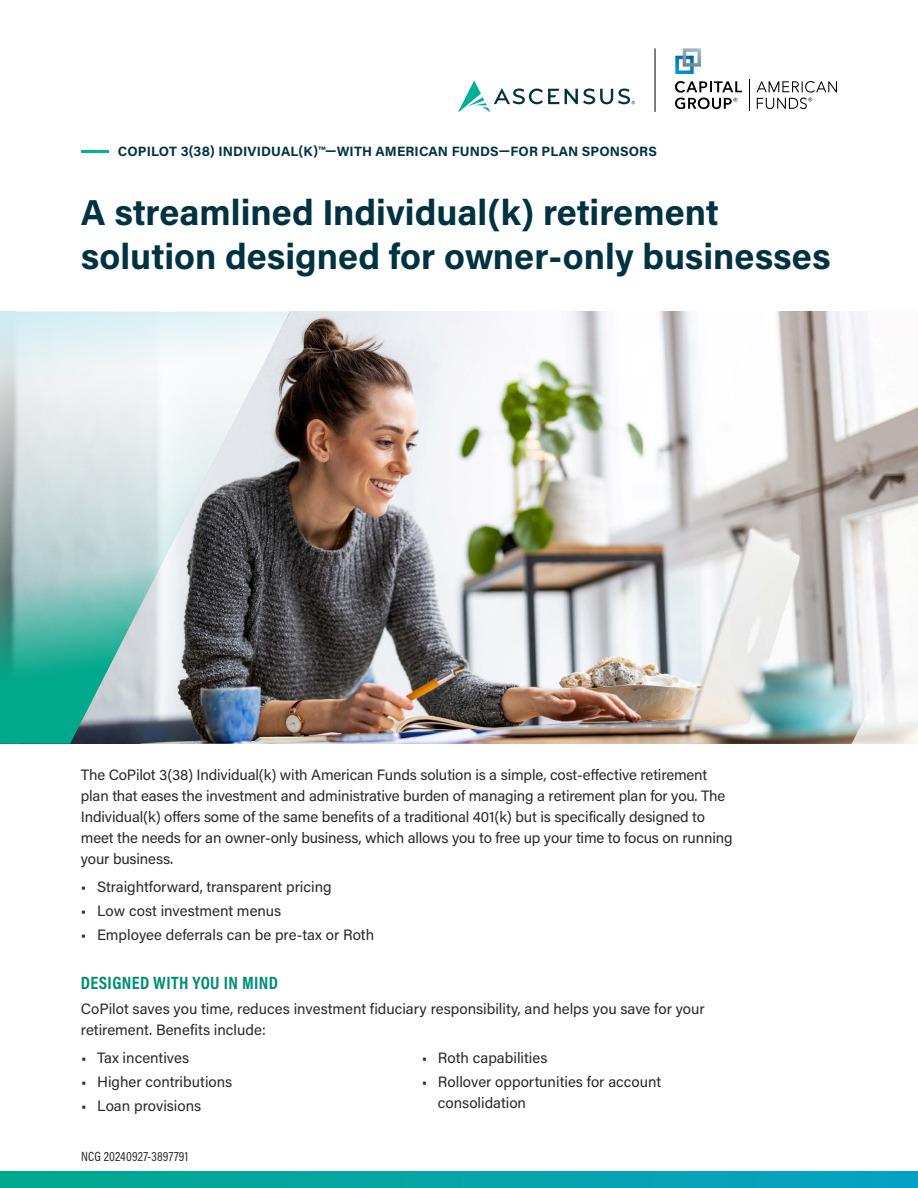
<style>
.page{position:relative;width:918px;height:1188px;background:#fff}
.page>*{position:absolute;margin:0;border:0;box-sizing:border-box;transform-origin:0 0}
.Headline{font:700 36px/43.2px "Acumin Pro";color:#003241}
.Section_Header_-_upper_case{font:700 18px "Acumin Pro Cond";letter-spacing:.02em;color:#008d77}
.Body_Copy{font:15px/21px "Acumin Pro";letter-spacing:-.01em;color:#292929}
.Body_Copy_-_bullets{font:15px/21px "Acumin Pro";color:#292929}
.Eyebrow{font:700 13.5px "Acumin Pro";letter-spacing:.01em;color:#003241}
.Disclosures{font:13.5px "Acumin Pro Cond";letter-spacing:.015em;color:#292929}
.s1{font-weight:600}
</style>
<div class="page">
<div style="left:0;top:1172px;width:918px;height:16px;background:linear-gradient(to right,#01a88c,#06a2c6)"></div>
<hr style="left:81px;top:150px;width:27px;height:2px;background:#00b095">
<svg style="left:458px;top:81px;width:101px;height:31px"></svg>
<svg style="left:565px;top:89px;width:70px;height:16px"></svg>
<img style="left:296px;top:312px;width:622px;height:432px">
<svg style="left:835px;top:613px;width:83px;height:131px"></svg>
<svg style="left:0;top:311px;width:296px;height:433px;background:#9fb6b6"></svg>
<hr style="left:749px;top:80px;width:1px;height:31px;background:#000">
<svg style="left:675px;top:81px;width:67px;height:28px"></svg>
<svg style="left:675px;top:48px;width:26px;height:26px"></svg>
<svg style="left:757px;top:81px;width:80px;height:28px"></svg>
<hr style="left:655px;top:48px;width:1px;height:64px;background:#000">
<p class="Eyebrow" style="left:118px;top:142px;width:541px">COPILOT 3(38) INDIVIDUAL(K)<span class="s1">™</span>—WITH AMERICAN FUNDS—FOR PLAN SPONSORS</p>
<h1 class="Headline" style="left:81px;top:190px;width:751px">A streamlined Individual(k) retirement solution designed for owner-only businesses</h1>
<p class="Body_Copy" style="left:81px;top:764px;width:653px">The CoPilot 3(38) Individual(k) with American Funds solution is a simple, cost-effective retirement plan that eases the investment and administrative burden of managing a retirement plan for you. The Individual(k) offers some of the same benefits of a traditional 401(k) but is specifically designed to meet the needs for an owner-only business, which allows you to free up your time to focus on running your business.</p>
<p class="Body_Copy_-_bullets" style="left:81px;top:875px;width:252px">• Straightforward, transparent pricing</p>
<p class="Body_Copy_-_bullets" style="left:81px;top:900px;width:202px">• Low cost investment menus</p>
<p class="Body_Copy_-_bullets" style="left:81px;top:924px;width:295px">• Employee deferrals can be pre-tax or Roth</p>
<h2 class="Section_Header_-_upper_case" style="left:81px;top:971px;width:199px">DESIGNED WITH YOU IN MIND</h2>
<p class="Body_Copy" style="left:81px;top:998px;width:625px">CoPilot saves you time, reduces investment fiduciary responsibility, and helps you save for your retirement. Benefits include:</p>
<p class="Body_Copy_-_bullets" style="left:81px;top:1047px;width:110px">• Tax incentives</p>
<p class="Body_Copy_-_bullets" style="left:81px;top:1071px;width:153px">• Higher contributions</p>
<p class="Body_Copy_-_bullets" style="left:81px;top:1095px;width:122px">• Loan provisions</p>
<p class="Disclosures" style="left:81px;top:1147px;width:109px">NCG 20240927-3897791</p>
<p class="Body_Copy_-_bullets" style="left:422px;top:1047px;width:127px">• Roth capabilities</p>
<p class="Body_Copy_-_bullets" style="left:438px;top:1071px;width:225px;text-indent:-16px">• Rollover opportunities for account consolidation</p>
</div>
